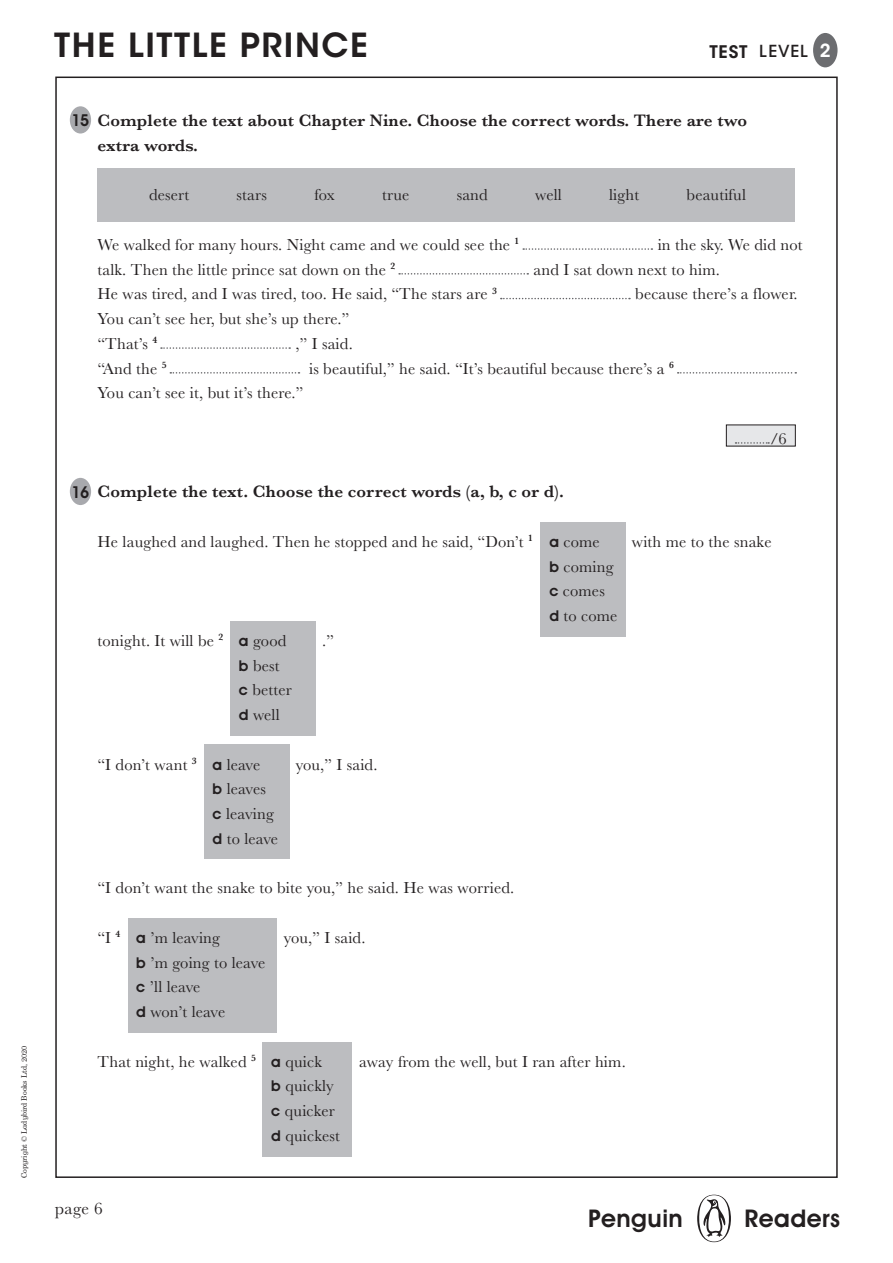
<style>
.page{position:relative;width:893px;height:1263px;background:#fff}
.page>*{position:absolute;margin:0;border:0;box-sizing:border-box;transform-origin:0 0}
.t1{font:600 33px "ITC Avant Garde Std";letter-spacing:.05em;color:#231f20}
.t2{font:600 24.6px "Avant Garde IT Cby BT";letter-spacing:.02em;color:#231f20}
.t3{font:600 18px "ITC Avant Garde Std";color:#fff}
._05b_HEADING{font:600 17.25px "Baskerville";letter-spacing:.01em;color:#231f20}
.t4{font:17.25px "Baskerville";color:#231f20}
._05_BODY{font:16.5px "Baskerville";letter-spacing:.01em;color:#231f20}
.t5{font:500 16.5px "ITC Avant Garde Std";letter-spacing:.05em;color:#231f20}
.BODY_TEXT{font:600 16.5px "Avant Garde IT Cby BT";color:#231f20;scale:.96 1}
.BODY_TEXT-2{font:16.5px "Baskerville";color:#231f20}
.t6{font:7.5px "Century Schlbk Penguin Inf";color:#231f20}
.s1{font-weight:600;font-size:17.25px}
.s2{font-family:"Avant Garde IT Cby BT";font-weight:600;font-size:15px}
</style>
<div class="page">
<div style="left:697px;top:1195px;width:34px;height:47px;background:#231f20;border-radius:50%"></div>
<svg style="left:699px;top:1195px;width:30px;height:46px"></svg>
<div style="left:813px;top:33px;width:24px;height:34px;background:#6c6d70;border-radius:50%"></div>
<div style="left:98px;top:169px;width:697px;height:53px;background:#bcbdc0"></div>
<svg style="left:523px;top:248px;width:129px;height:2px"></svg>
<svg style="left:399px;top:273px;width:129px;height:2px"></svg>
<svg style="left:501px;top:298px;width:129px;height:1px"></svg>
<svg style="left:161px;top:347px;width:129px;height:2px"></svg>
<svg style="left:170px;top:372px;width:129px;height:2px"></svg>
<svg style="left:678px;top:372px;width:118px;height:2px"></svg>
<div style="left:70px;top:106px;width:21px;height:28px;background:#a8a9ad;border-radius:50%"></div>
<div style="left:70px;top:478px;width:21px;height:27px;background:#a8a9ad;border-radius:50%"></div>
<div style="left:726px;top:425px;width:69px;height:21px;background:#e6e7e9"></div>
<svg style="left:735px;top:442px;width:34px;height:2px"></svg>
<div style="left:541px;top:522px;width:85px;height:115px;background:#bcbdc0"></div>
<div style="left:230px;top:621px;width:85px;height:114px;background:#bcbdc0"></div>
<div style="left:204px;top:744px;width:85px;height:115px;background:#bcbdc0"></div>
<div style="left:128px;top:918px;width:149px;height:114px;background:#bcbdc0"></div>
<div style="left:263px;top:1042px;width:89px;height:115px;background:#bcbdc0"></div>
<p class="t6" style="left:19px;top:1178px;width:134px;rotate:-90deg">Copyright © Ladybird Books Ltd, 2020</p>
<h1 class="t1" style="left:54px;top:24px;width:315px">THE LITTLE PRINCE</h1>
<p class="t3" style="left:820px;top:39px;width:12px">2</p>
<p class="t5" style="left:709px;top:41px;width:100px"><span class="s1">TEST</span> LEVEL</p>
<p class="BODY_TEXT" style="left:72px;top:110px;width:20px">15</p>
<p class="_05b_HEADING" style="left:98px;top:108px;width:651px">Complete the text about Chapter Nine. Choose the correct words. There are two</p>
<p class="_05b_HEADING" style="left:98px;top:133px;width:102px">extra words.</p>
<p class="_05_BODY" style="left:149px;top:184px;width:42px">desert</p>
<p class="_05_BODY" style="left:237px;top:184px;width:32px">stars</p>
<p class="_05_BODY" style="left:314px;top:184px;width:22px">fox</p>
<p class="_05_BODY" style="left:382px;top:184px;width:29px">true</p>
<p class="_05_BODY" style="left:457px;top:184px;width:33px">sand</p>
<p class="_05_BODY" style="left:535px;top:184px;width:28px">well</p>
<p class="_05_BODY" style="left:609px;top:184px;width:32px">light</p>
<p class="_05_BODY" style="left:687px;top:184px;width:61px">beautiful</p>
<p class="_05_BODY" style="left:98px;top:234px;width:423px">We walked for many hours. Night came and we could see the <sup>1</sup></p>
<p class="_05_BODY" style="left:658px;top:234px;width:147px">in the sky. We did not</p>
<p class="_05_BODY" style="left:98px;top:259px;width:299px">talk. Then the little prince sat down on the <sup>2</sup></p>
<p class="_05_BODY" style="left:534px;top:259px;width:188px">and I sat down next to him.</p>
<p class="_05_BODY" style="left:98px;top:283px;width:401px">He was tired, and I was tired, too. He said, “The stars are <sup>3</sup></p>
<p class="_05_BODY" style="left:635px;top:283px;width:164px">because there’s a flower.</p>
<p class="_05_BODY" style="left:98px;top:308px;width:253px">You can’t see her, but she’s up there.”</p>
<p class="_05_BODY" style="left:98px;top:333px;width:61px">“That’s <sup>4</sup></p>
<p class="_05_BODY" style="left:295px;top:333px;width:59px">,” I said.</p>
<p class="_05_BODY" style="left:98px;top:358px;width:70px">“And the <sup>5</sup></p>
<p class="_05_BODY" style="left:309px;top:358px;width:366px">is beautiful,” he said. “It’s beautiful because there’s a <sup>6</sup></p>
<p class="_05_BODY" style="left:98px;top:382px;width:207px">You can’t see it, but it’s there.”</p>
<p class="BODY_TEXT-2" style="left:770px;top:428px;width:18px">/6</p>
<p class="BODY_TEXT" style="left:72px;top:482px;width:20px">16</p>
<p class="_05b_HEADING" style="left:98px;top:480px;width:468px">Complete the text. Choose the correct words (a, b, c or d).</p>
<p class="_05_BODY" style="left:98px;top:531px;width:437px">He laughed and laughed. Then he stopped and he said, “Don’t <sup>1</sup></p>
<p class="_05_BODY" style="left:632px;top:531px;width:141px">with me to the snake</p>
<p class="_05_BODY" style="left:549px;top:531px;width:52px"><span class="s2">a</span> come</p>
<p class="_05_BODY" style="left:549px;top:556px;width:66px"><span class="s2">b</span> coming</p>
<p class="_05_BODY" style="left:549px;top:580px;width:57px"><span class="s2">c</span> comes</p>
<p class="_05_BODY" style="left:549px;top:605px;width:70px"><span class="s2">d</span> to come</p>
<p class="_05_BODY" style="left:98px;top:630px;width:127px">tonight. It will be <sup>2</sup></p>
<p class="_05_BODY" style="left:322px;top:630px;width:13px">.”</p>
<p class="_05_BODY" style="left:239px;top:630px;width:49px"><span class="s2">a</span> good</p>
<p class="_05_BODY" style="left:239px;top:655px;width:42px"><span class="s2">b</span> best</p>
<p class="_05_BODY" style="left:239px;top:679px;width:55px"><span class="s2">c</span> better</p>
<p class="_05_BODY" style="left:239px;top:704px;width:42px"><span class="s2">d</span> well</p>
<p class="_05_BODY" style="left:213px;top:754px;width:49px"><span class="s2">a</span> leave</p>
<p class="_05_BODY" style="left:213px;top:778px;width:55px"><span class="s2">b</span> leaves</p>
<p class="_05_BODY" style="left:213px;top:803px;width:63px"><span class="s2">c</span> leaving</p>
<p class="_05_BODY" style="left:213px;top:828px;width:67px"><span class="s2">d</span> to leave</p>
<p class="_05_BODY" style="left:98px;top:754px;width:101px">“I don’t want <sup>3</sup></p>
<p class="_05_BODY" style="left:296px;top:754px;width:83px">you,” I said.</p>
<p class="_05_BODY" style="left:98px;top:877px;width:418px">“I don’t want the snake to bite you,” he said. He was worried.</p>
<p class="_05_BODY" style="left:98px;top:927px;width:24px">“I <sup>4</sup></p>
<p class="_05_BODY" style="left:284px;top:927px;width:83px">you,” I said.</p>
<p class="_05_BODY" style="left:136px;top:927px;width:85px"><span class="s2">a</span> ’m leaving</p>
<p class="_05_BODY" style="left:136px;top:952px;width:131px"><span class="s2">b</span> ’m going to leave</p>
<p class="_05_BODY" style="left:136px;top:976px;width:66px"><span class="s2">c</span> ’ll leave</p>
<p class="_05_BODY" style="left:136px;top:1001px;width:90px"><span class="s2">d</span> won’t leave</p>
<p class="_05_BODY" style="left:98px;top:1051px;width:160px">That night, he walked <sup>5</sup></p>
<p class="_05_BODY" style="left:359px;top:1051px;width:268px">away from the well, but I ran after him.</p>
<p class="_05_BODY" style="left:271px;top:1051px;width:52px"><span class="s2">a</span> quick</p>
<p class="_05_BODY" style="left:271px;top:1075px;width:64px"><span class="s2">b</span> quickly</p>
<p class="_05_BODY" style="left:271px;top:1100px;width:65px"><span class="s2">c</span> quicker</p>
<p class="_05_BODY" style="left:271px;top:1125px;width:70px"><span class="s2">d</span> quickest</p>
<p class="t4" style="left:55px;top:1197px;width:49px">page 6</p>
<h2 class="t2" style="left:588px;top:1203px;width:96px">Penguin</h2>
<h2 class="t2" style="left:744px;top:1203px;width:97px">Readers</h2>
</div>
